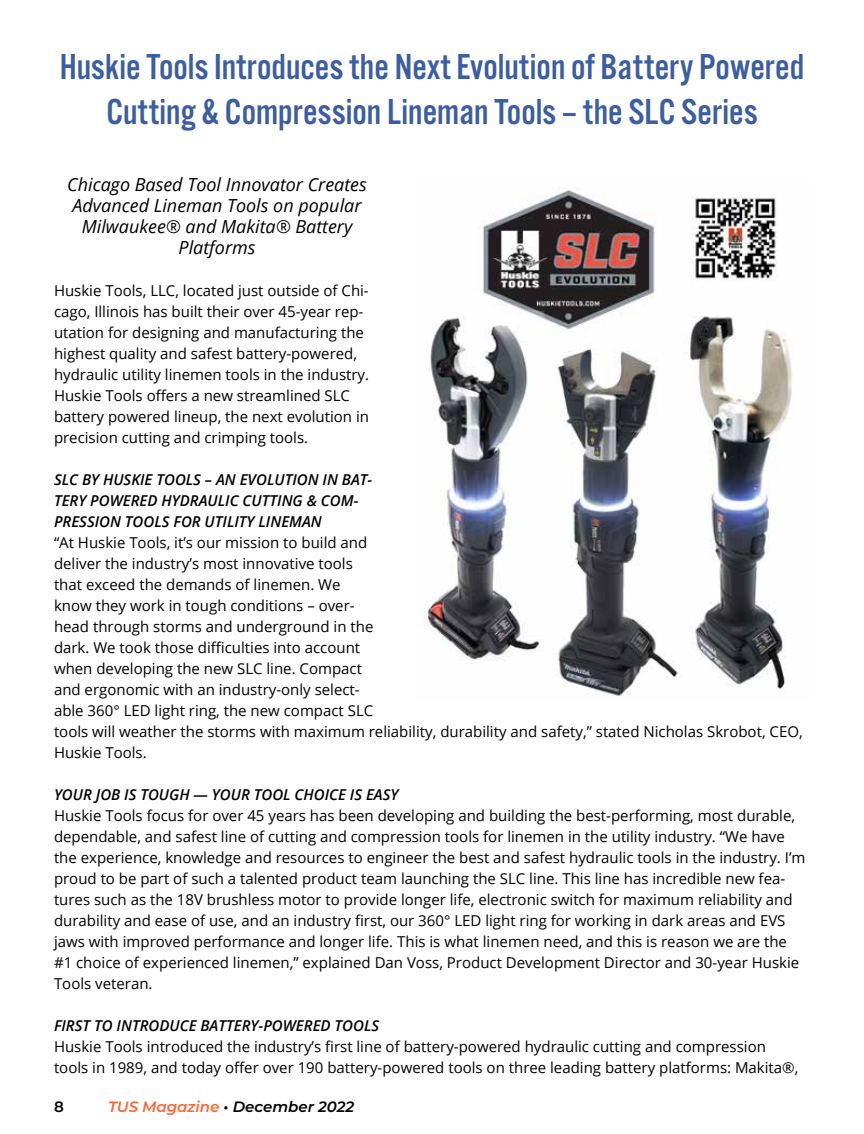
<style>
.page{position:relative;width:864px;height:1134px;background:#fff}
.page>*{position:absolute;margin:0;border:0;box-sizing:border-box;transform-origin:0 0}
.t1{font:37.5px/45px "Alternate Got No 3 D";color:#3b5da3;text-align:center}
.t2{font:italic 18px/21px "Open Sans";color:#000;text-align:center}
.t3{font:15px/21px "Open Sans";color:#000}
.t4{font:italic 600 15px/21px "Open Sans";color:#000}
.t5{font:italic 600 15px "Montserrat";color:#000}
.t6{font:600 15px "Montserrat";color:#000}
.s1{color:#ff6534}
</style>
<div class="page">
<img style="left:424px;top:188px;width:368px;height:508px">
<h1 class="t1" style="left:60px;top:45px;width:746px">Huskie Tools Introduces the Next Evolution of Battery Powered<br>Cutting &amp; Compression Lineman Tools – the SLC Series</h1>
<p class="t2" style="left:67px;top:173px;width:301px">Chicago Based Tool Innovator Creates<br>Advanced Lineman Tools on popular<br>Milwaukee® and Makita® Battery<br>Platforms</p>
<p class="t3" style="left:54px;top:280px;width:317px">Huskie Tools, LLC, located just outside of Chi&shy;cago, Illinois has built their over 45-year rep&shy;utation for designing and manufacturing the highest quality and safest battery-powered, hydraulic utility linemen tools in the industry.<br>Huskie Tools offers a new streamlined SLC battery powered lineup, the next evolution in precision cutting and crimping tools.</p>
<p class="t4" style="left:54px;top:469px;width:320px">SLC BY HUSKIE TOOLS – AN EVOLUTION IN BAT-<br>TERY POWERED HYDRAULIC CUTTING &amp; COM-<br>PRESSION TOOLS FOR UTILITY LINEMAN</p>
<p class="t3" style="left:54px;top:532px;width:750px">“At Huskie Tools, it’s our mission to build and<br>deliver the industry’s most innovative tools<br>that exceed the demands of linemen. We<br>know they work in tough conditions – over-<br>head through storms and underground in the<br>dark. We took those difficulties into account<br>when developing the new SLC line. Compact<br>and ergonomic with an industry-only select-<br>able 360° LED light ring, the new compact SLC<br>tools will weather the storms with maximum reliability, durability and safety,” stated Nicholas Skrobot, CEO, Huskie Tools.</p>
<p class="t4" style="left:54px;top:784px;width:346px">YOUR JOB IS TOUGH — YOUR TOOL CHOICE IS EASY</p>
<p class="t3" style="left:54px;top:805px;width:753px">Huskie Tools focus for over 45 years has been developing and building the best-performing, most durable, dependable, and safest line of cutting and compression tools for linemen in the utility industry. “We have the experience, knowledge and resources to engineer the best and safest hydraulic tools in the industry. I’m proud to be part of such a talented product team launching the SLC line. This line has incredible new fea&shy;tures such as the 18V brushless motor to provide longer life, electronic switch for maximum reliability and durability and ease of use, and an industry first, our 360° LED light ring for working in dark areas and EVS jaws with improved performance and longer life. This is what linemen need, and this is reason we are the #1 choice of experienced linemen,” explained Dan Voss, Product Development Director and 30-year Huskie Tools veteran.</p>
<p class="t4" style="left:54px;top:1015px;width:327px">FIRST TO INTRODUCE BATTERY-POWERED TOOLS</p>
<p class="t3" style="left:54px;top:1036px;width:746px">Huskie Tools introduced the industry’s first line of battery-powered hydraulic cutting and compression tools in 1989, and today offer over 190 battery-powered tools on three leading battery platforms: Makita®,</p>
<p class="t6" style="left:54px;top:1096px;width:11px">8</p>
<p class="t5" style="left:108px;top:1096px;width:248px"><span class="s1">TUS Magazine</span> • December 2022</p>
</div>
